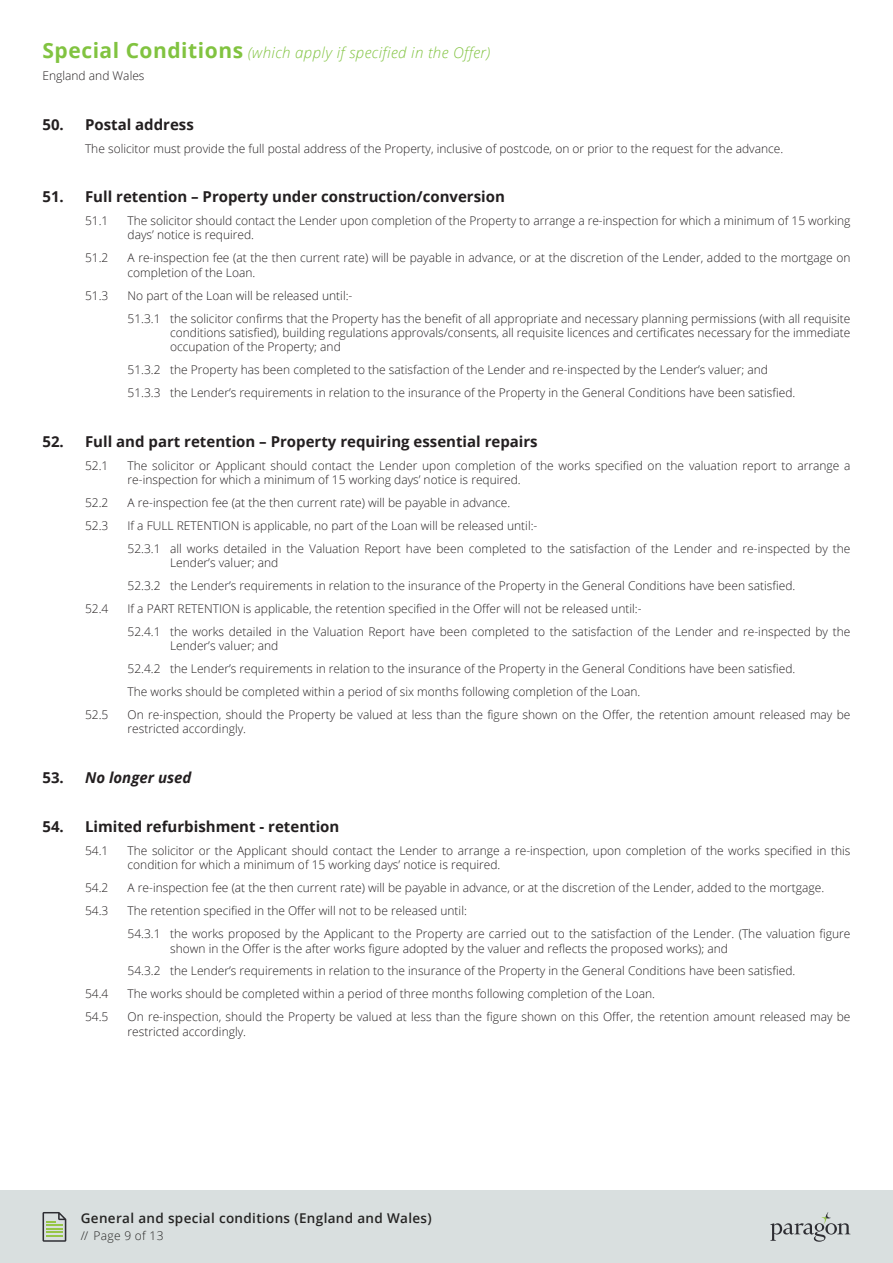
<style>
.page{position:relative;width:893px;height:1263px;background:#fff}
.page>*{position:absolute;margin:0;border:0;box-sizing:border-box;transform-origin:0 0}
.t1{font:700 15px "Open Sans";color:#231f20}
.t2{font:italic 300 15px "Open Sans";letter-spacing:.025em;color:#81c340}
.t3{font:italic 700 15px "Open Sans";color:#231f20}
.t4{font:600 13.5px "Open Sans";letter-spacing:.025em;color:#252423}
.t5{font:300 12px/14.4px "Open Sans";color:#231f20}
.t6{font:300 12px "Open Sans";letter-spacing:.025em;color:#252423}
.s1{font-weight:700;font-style:normal;font-size:21px}
.s2{font-style:normal}
</style>
<div class="page">
<div style="left:0;top:1191px;width:893px;height:72px;background:#d9dfdf"></div>
<svg style="left:43px;top:1212px;width:23px;height:30px"></svg>
<svg style="left:770px;top:1212px;width:80px;height:30px"></svg>
<p class="t2" style="left:43px;top:42px;width:449px"><span class="s1">Special Conditions</span> (which apply if specified in the Offer)</p>
<p class="t5" style="left:43px;top:69px;width:104px">England and Wales</p>
<p class="t1" style="left:43px;top:114px;width:153px">50. Postal address</p>
<p class="t5" style="left:85px;top:141px;width:700px">The solicitor must provide the full postal address of the Property, inclusive of postcode, on or prior to the request for the advance.</p>
<p class="t1" style="left:43px;top:186px;width:464px">51. Full retention – Property under construction/conversion</p>
<p class="t5" style="left:85px;top:213px;width:25px">51.1</p>
<p class="t5" style="left:128px;top:213px;width:724px">The solicitor should contact the Lender upon completion of the Property to arrange a re-inspection for which a minimum of 15 working days’ notice is required.</p>
<p class="t5" style="left:85px;top:250px;width:25px">51.2</p>
<p class="t5" style="left:128px;top:250px;width:724px">A re-inspection fee (at the then current rate) will be payable in advance, or at the discretion of the Lender, added to the mortgage on completion of the Loan.</p>
<p class="t5" style="left:85px;top:288px;width:25px">51.3</p>
<p class="t5" style="left:128px;top:288px;width:226px">No part of the Loan will be released until:-</p>
<p class="t5" style="left:170px;top:311px;width:682px;text-align:justify;text-indent:-43px">51.3.1 the solicitor confirms that the Property has the benefit of all appropriate and necessary planning permissions (with all requisite conditions satisfied), building regulations approvals/consents, all requisite licences and certificates necessary for the immediate occupation of the Property; and</p>
<p class="t5" style="left:128px;top:362px;width:642px">51.3.2 the Property has been completed to the satisfaction of the Lender and re-inspected by the Lender’s valuer; and</p>
<p class="t5" style="left:128px;top:385px;width:669px">51.3.3 the Lender’s requirements in relation to the insurance of the Property in the General Conditions have been satisfied.</p>
<p class="t1" style="left:43px;top:431px;width:497px">52. Full and part retention – Property requiring essential repairs</p>
<p class="t5" style="left:85px;top:458px;width:25px">52.1</p>
<p class="t5" style="left:128px;top:458px;width:724px">The solicitor or Applicant should contact the Lender upon completion of the works specified on the valuation report to arrange a re-inspection for which a minimum of 15 working days’ notice is required.</p>
<p class="t5" style="left:85px;top:495px;width:25px">52.2</p>
<p class="t5" style="left:128px;top:495px;width:384px">A re-inspection fee (at the then current rate) will be payable in advance.</p>
<p class="t5" style="left:85px;top:518px;width:25px">52.3</p>
<p class="t5" style="left:128px;top:518px;width:411px">If a FULL RETENTION is applicable, no part of the Loan will be released until:-</p>
<p class="t5" style="left:170px;top:541px;width:682px;text-indent:-43px">52.3.1 all works detailed in the Valuation Report have been completed to the satisfaction of the Lender and re-inspected by the<br>Lender’s valuer; and</p>
<p class="t5" style="left:128px;top:578px;width:669px">52.3.2 the Lender’s requirements in relation to the insurance of the Property in the General Conditions have been satisfied.</p>
<p class="t5" style="left:85px;top:601px;width:25px">52.4</p>
<p class="t5" style="left:128px;top:601px;width:515px">If a PART RETENTION is applicable, the retention specified in the Offer will not be released until:-</p>
<p class="t5" style="left:170px;top:624px;width:682px;text-indent:-43px">52.4.1 the works detailed in the Valuation Report have been completed to the satisfaction of the Lender and re-inspected by the<br>Lender’s valuer; and</p>
<p class="t5" style="left:128px;top:661px;width:669px">52.4.2 the Lender’s requirements in relation to the insurance of the Property in the General Conditions have been satisfied.</p>
<p class="t5" style="left:128px;top:684px;width:514px">The works should be completed within a period of six months following completion of the Loan.</p>
<p class="t5" style="left:85px;top:707px;width:25px">52.5</p>
<p class="t5" style="left:128px;top:707px;width:724px">On re-inspection, should the Property be valued at less than the figure shown on the Offer, the retention amount released may be restricted accordingly.</p>
<p class="t3" style="left:43px;top:767px;width:150px"><span class="s2">53.</span> No longer used</p>
<p class="t1" style="left:43px;top:816px;width:298px">54. Limited refurbishment - retention</p>
<p class="t5" style="left:85px;top:843px;width:25px">54.1</p>
<p class="t5" style="left:128px;top:843px;width:724px">The solicitor or the Applicant should contact the Lender to arrange a re-inspection, upon completion of the works specified in this condition for which a minimum of 15 working days’ notice is required.</p>
<p class="t5" style="left:85px;top:880px;width:25px">54.2</p>
<p class="t5" style="left:128px;top:880px;width:698px">A re-inspection fee (at the then current rate) will be payable in advance, or at the discretion of the Lender, added to the mortgage.</p>
<p class="t5" style="left:85px;top:903px;width:25px">54.3</p>
<p class="t5" style="left:128px;top:903px;width:341px">The retention specified in the Offer will not to be released until:</p>
<p class="t5" style="left:170px;top:926px;width:682px;text-indent:-43px">54.3.1 the works proposed by the Applicant to the Property are carried out to the satisfaction of the Lender. (The valuation figure shown in the Offer is the after works figure adopted by the valuer and reflects the proposed works); and</p>
<p class="t5" style="left:128px;top:963px;width:669px">54.3.2 the Lender’s requirements in relation to the insurance of the Property in the General Conditions have been satisfied.</p>
<p class="t5" style="left:85px;top:986px;width:25px">54.4</p>
<p class="t5" style="left:128px;top:986px;width:529px">The works should be completed within a period of three months following completion of the Loan.</p>
<p class="t5" style="left:85px;top:1009px;width:25px">54.5</p>
<p class="t5" style="left:128px;top:1009px;width:724px">On re-inspection, should the Property be valued at less than the figure shown on this Offer, the retention amount released may be restricted accordingly.</p>
<p class="t4" style="left:81px;top:1209px;width:352px">General and special conditions (England and Wales)</p>
<p class="t6" style="left:81px;top:1227px;width:84px">/// Page 9 of 13</p>
</div>
